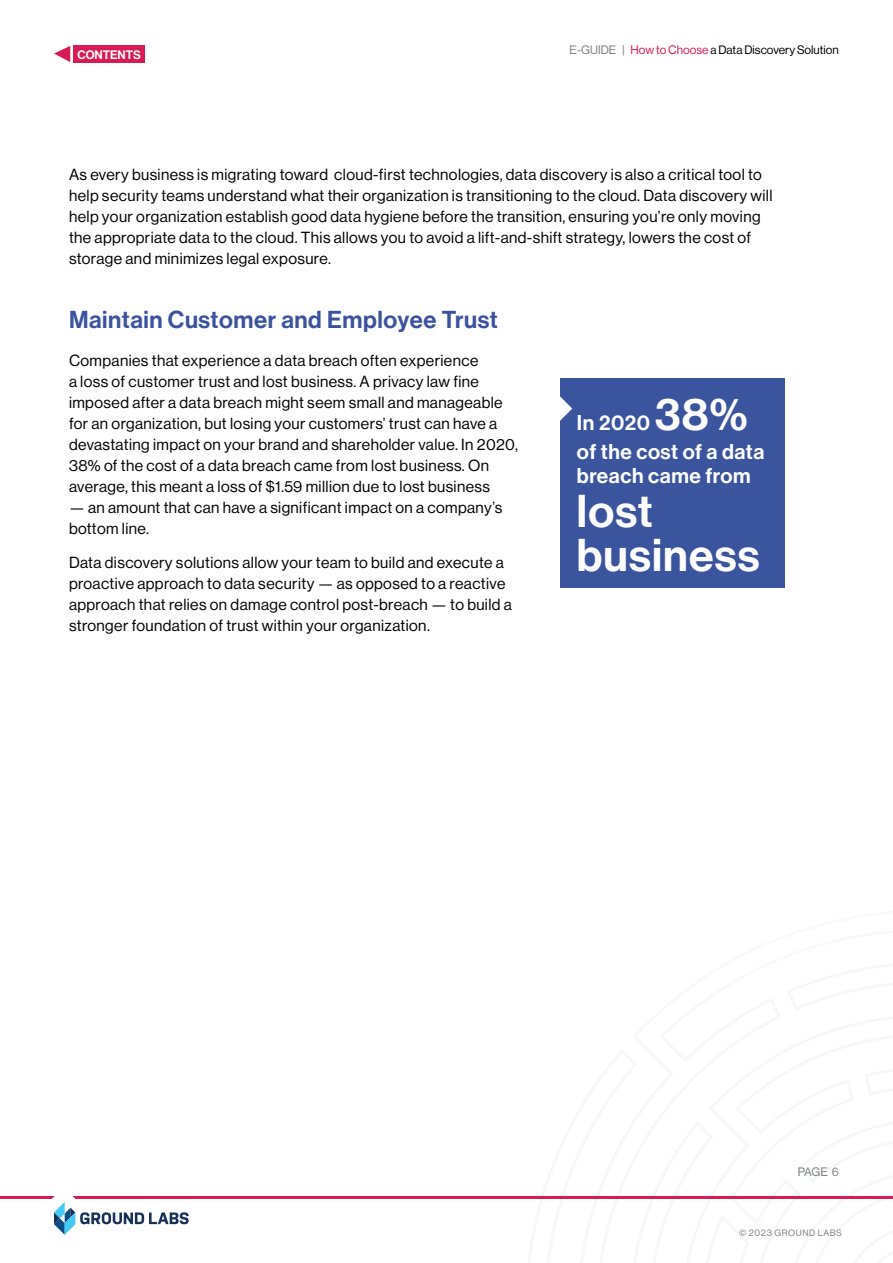
<style>
.page{position:relative;width:893px;height:1263px;background:#fff}
.page>*{position:absolute;margin:0;border:0;box-sizing:border-box;transform-origin:0 0}
.t1{font:45px/44px "N Haas Grotesk DS Pro 65 Md";letter-spacing:.025em;color:#fff}
.t2{font:24px "N Haas Grotesk DS Pro 65 Md";letter-spacing:.025em;color:#3b539f}
.t3{font:21px/28.2px "N Haas Grotesk DS Pro 65 Md";letter-spacing:.025em;color:#fff}
.t4{font:15.75px/21px "N Haas Grotesk DS Pro 55 Rg";letter-spacing:.025em;color:#000}
.t5{font:12px "N Haas Grotesk DS Pro 55 Rg";color:#000}
.t6{font:12px "N Haas Grotesk DS Pro 65 Md";color:#fff}
.t7{font:12px "N Haas Grotesk DS Pro 55 Rg";color:#808285}
.t8{font:9px "N Haas Grotesk DS Pro 55 Rg";letter-spacing:.065em;color:#808285}
.s1{color:#808285}
.s2{color:#d81b55}
.s3{font-size:45px}
</style>
<div class="page">
<div style="left:73px;top:45px;width:72px;height:18px;background:#d81b55"></div>
<svg style="left:54px;top:46px;width:16px;height:16px"></svg>
<div style="left:560px;top:379px;width:224px;height:209px;background:#3b549e"></div>
<svg style="left:560px;top:378px;width:19px;height:43px"></svg>
<hr style="left:0;top:1196px;width:893px;height:3px;background:#d81b55">
<svg style="left:51px;top:1196px;width:138px;height:39px"></svg>
<p class="t6" style="left:78px;top:47px;width:65px">CONTENTS</p>
<p class="t5" style="left:570px;top:43px;width:271px"><span class="s1">E-GUIDE |</span> <span class="s2">How to Choose</span> a Data Discovery Solution</p>
<p class="t4" style="left:69px;top:164px;width:705px">As every business is migrating toward cloud-first technologies, data discovery is also a critical tool to help security teams understand what their organization is transitioning to the cloud. Data discovery will help your organization establish good data hygiene before the transition, ensuring you’re only moving the appropriate data to the cloud. This allows you to avoid a lift-and-shift strategy, lowers the cost of storage and minimizes legal exposure.</p>
<h2 class="t2" style="left:69px;top:306px;width:430px">Maintain Customer and Employee Trust</h2>
<p class="t4" style="left:69px;top:350px;width:450px">Companies that experience a data breach often experience<br>a loss of customer trust and lost business. A privacy law fine imposed after a data breach might seem small and manageable for an organization, but losing your customers’ trust can have a devastating impact on your brand and shareholder value. In 2020, 38% of the cost of a data breach came from lost business. On average, this meant a loss of $1.59 million due to lost business</p>
<p class="t4" style="left:69px;top:497px;width:435px">— an amount that can have a significant impact on a company’s bottom line.</p>
<p class="t4" style="left:69px;top:552px;width:444px">Data discovery solutions allow your team to build and execute a proactive approach to data security — as opposed to a reactive approach that relies on damage control post-breach — to build a stronger foundation of trust within your organization.</p>
<h3 class="t3" style="left:577px;top:409px;width:189px">In 2020 <span class="s3">38% </span>of the cost of a data</h3>
<h3 class="t3" style="left:577px;top:461px;width:175px">breach came from</h3>
<h1 class="t1" style="left:577px;top:490px;width:184px">lost business</h1>
<p class="t7" style="left:798px;top:1165px;width:43px">PAGE 6</p>
<p class="t8" style="left:739px;top:1228px;width:104px">© 2023 GROUND LABS</p>
</div>
